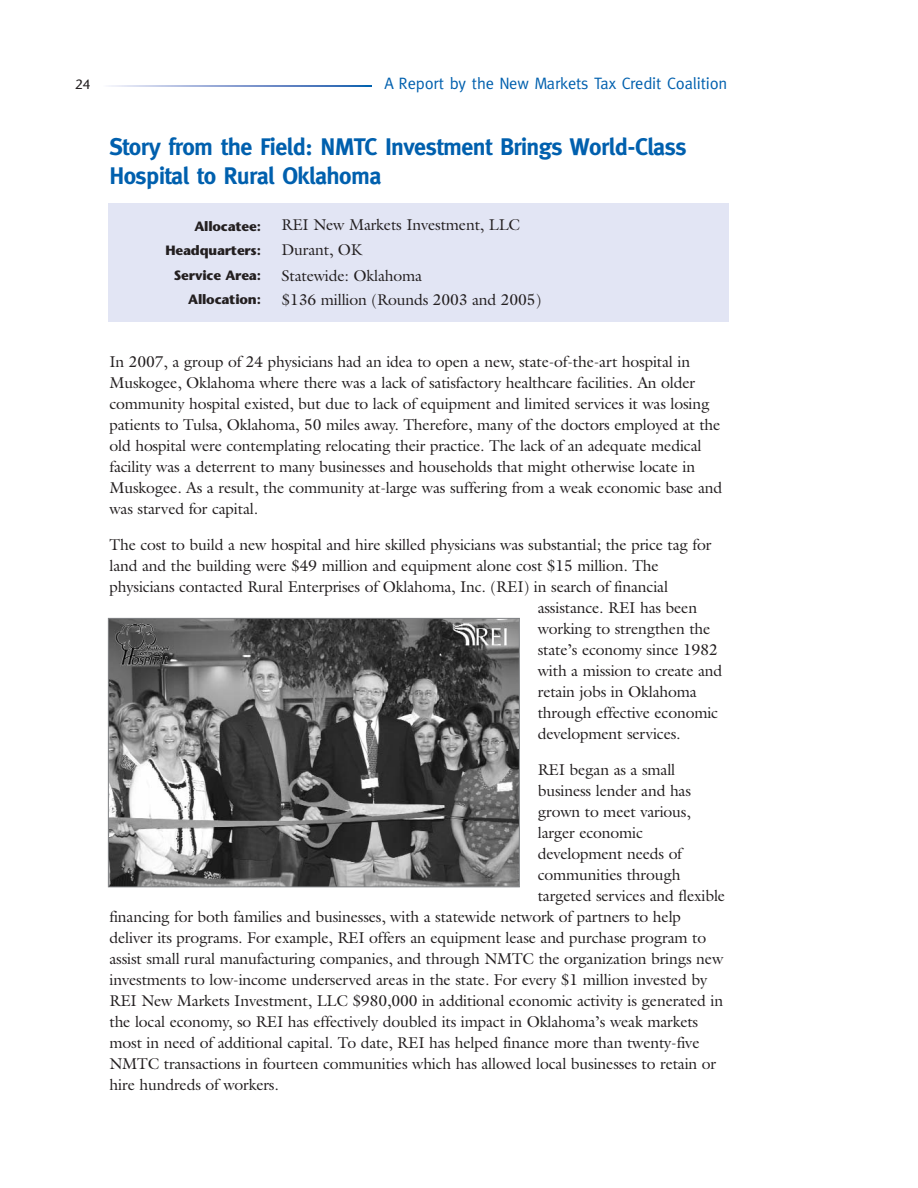
<style>
.page{position:relative;width:918px;height:1188px;background:#fff}
.page>*{position:absolute;margin:0;border:0;box-sizing:border-box;transform-origin:0 0}
.t1{font:700 24px/28.5px "Meta";letter-spacing:-.02em;color:#0060ae}
.t2{font:16.5px "Meta";letter-spacing:-.01em;color:#0060ae}
.t3{font:15.75px/21px "Galliard";letter-spacing:-.01em;color:#231f20}
.t4{font:700 13.5px/24.5px "Stone Sans";letter-spacing:-.015em;color:#231f20;text-align:right}
.t5{font:13.5px "Stone Sans";color:#231f20}
</style>
<div class="page">
<svg style="left:109px;top:86px;width:262px;height:1px"></svg>
<div style="left:108px;top:203px;width:621px;height:119px;background:#e2e5f4"></div>
<img style="left:110px;top:620px;width:408px;height:265px">
<div style="left:108px;top:618px;width:412px;height:269px;border:1px solid #808285"></div>
<p class="t5" style="left:75px;top:79px;width:17px">24</p>
<p class="t2" style="left:384px;top:77px;width:345px">A Report by the New Markets Tax Credit Coalition</p>
<h1 class="t1" style="left:110px;top:135px;width:579px">Story from the Field: NMTC Investment Brings World-Class<br>Hospital to Rural Oklahoma</h1>
<p class="t4" style="left:165px;top:215px;width:97px">Allocatee:<br>Headquarters:<br>Service Area:<br>Allocation:</p>
<p class="t3" style="left:282px;top:213px;width:240px;line-height:25.5px">REI New Markets Investment, LLC<br>Durant, OK<br>Statewide: Oklahoma</p>
<p class="t3" style="left:282px;top:291px;width:261px">$136 million (Rounds 2003 and 2005)</p>
<p class="t3" style="left:110px;top:353px;width:614px">In 2007, a group of 24 physicians had an idea to open a new, state-of-the-art hospital in Muskogee, Oklahoma where there was a lack of satisfactory healthcare facilities. An older community hospital existed, but due to lack of equipment and limited services it was losing patients to Tulsa, Oklahoma, 50 miles away. Therefore, many of the doctors employed at the old hospital were contemplating relocating their practice. The lack of an adequate medical facility was a deterrent to many businesses and households that might otherwise locate in Muskogee. As a result, the community at-large was suffering from a weak economic base and was starved for capital.</p>
<p class="t3" style="left:110px;top:536px;width:603px">The cost to build a new hospital and hire skilled physicians was substantial; the price tag for</p>
<p class="t3" style="left:110px;top:557px;width:551px">land and the building were $49 million and equipment alone cost $15 million. The</p>
<p class="t3" style="left:110px;top:578px;width:560px">physicians contacted Rural Enterprises of Oklahoma, Inc. (REI) in search of financial</p>
<p class="t3" style="left:538px;top:599px;width:161px">assistance. REI has been</p>
<p class="t3" style="left:538px;top:620px;width:174px">working to strengthen the</p>
<p class="t3" style="left:538px;top:641px;width:182px">state’s economy since 1982</p>
<p class="t3" style="left:538px;top:662px;width:186px">with a mission to create and</p>
<p class="t3" style="left:538px;top:683px;width:161px">retain jobs in Oklahoma</p>
<p class="t3" style="left:538px;top:704px;width:182px">through effective economic</p>
<p class="t3" style="left:538px;top:725px;width:144px">development services.</p>
<p class="t3" style="left:538px;top:761px;width:139px">REI began as a small</p>
<p class="t3" style="left:538px;top:782px;width:155px">business lender and has</p>
<p class="t3" style="left:538px;top:803px;width:155px">grown to meet various,</p>
<p class="t3" style="left:538px;top:824px;width:107px">larger economic</p>
<p class="t3" style="left:538px;top:845px;width:146px">development needs of</p>
<p class="t3" style="left:538px;top:866px;width:144px">communities through</p>
<p class="t3" style="left:538px;top:887px;width:189px">targeted services and flexible</p>
<p class="t3" style="left:110px;top:908px;width:573px">financing for both families and businesses, with a statewide network of partners to help</p>
<p class="t3" style="left:110px;top:929px;width:598px">deliver its programs. For example, REI offers an equipment lease and purchase program to</p>
<p class="t3" style="left:110px;top:950px;width:615px">assist small rural manufacturing companies, and through NMTC the organization brings new</p>
<p class="t3" style="left:110px;top:971px;width:599px">investments to low-income underserved areas in the state. For every $1 million invested by</p>
<p class="t3" style="left:110px;top:992px;width:615px">REI New Markets Investment, LLC $980,000 in additional economic activity is generated in</p>
<p class="t3" style="left:110px;top:1013px;width:590px">the local economy, so REI has effectively doubled its impact in Oklahoma’s weak markets</p>
<p class="t3" style="left:110px;top:1034px;width:592px">most in need of additional capital. To date, REI has helped finance more than twenty-five</p>
<p class="t3" style="left:110px;top:1055px;width:608px">NMTC transactions in fourteen communities which has allowed local businesses to retain or</p>
<p class="t3" style="left:110px;top:1076px;width:171px">hire hundreds of workers.</p>
</div>
